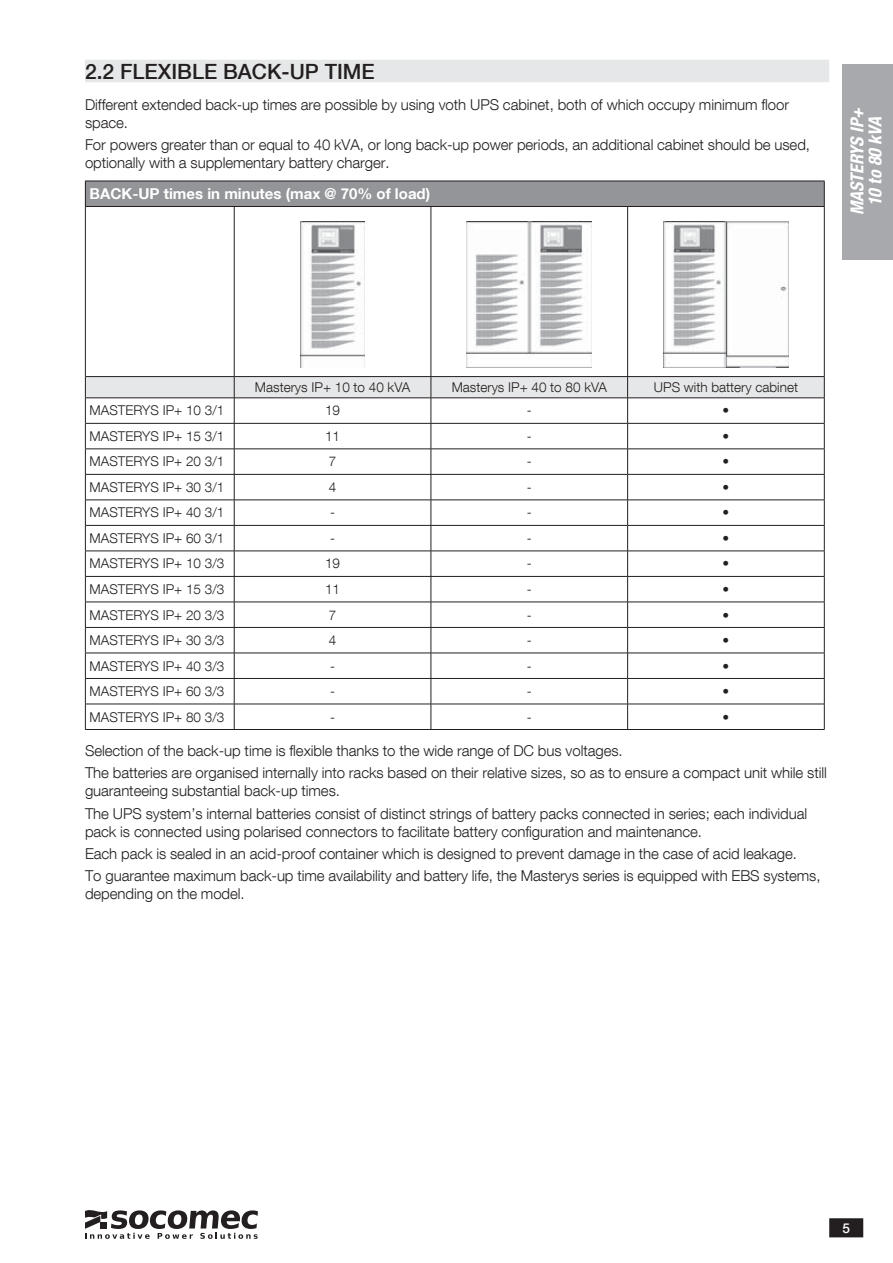
<style>
.page{position:relative;width:893px;height:1263px;background:#fff}
.page>*{position:absolute;margin:0;border:0;box-sizing:border-box;transform-origin:0 0}
.t1{font:500 21px "Helvetica Neue LT Com";color:#231f20}
.t2{font:italic 700 condensed 18px/18px "Helvetica Neue LT Com";color:#fff;text-align:center}
.t3{font:300 15px/22.2px "Helvetica Neue LT Com";letter-spacing:-.005em;color:#231f20}
.t4{font:700 15px "Helvetica Neue LT Com";color:#fff}
.t5{font:300 13.5px "Helvetica Neue LT Com";color:#231f20}
.t6{font:500 13.5px "Helvetica Neue LT Com";color:#fff}
</style>
<div class="page">
<div style="left:85px;top:60px;width:744px;height:22px;background:#e6e7e8"></div>
<div style="left:85px;top:181px;width:739px;height:26px;background:#939598"></div>
<hr style="left:85px;top:181px;width:149px;height:1px;background:#231f20">
<svg style="left:85px;top:181px;width:1px;height:25px"></svg>
<hr style="left:234px;top:181px;width:591px;height:1px;background:#231f20">
<svg style="left:824px;top:181px;width:1px;height:25px"></svg>
<hr style="left:85px;top:207px;width:1px;height:169px;background:#231f20">
<hr style="left:824px;top:207px;width:1px;height:169px;background:#231f20">
<hr style="left:85px;top:376px;width:149px;height:1px;background:#231f20">
<hr style="left:234px;top:376px;width:590px;height:1px;background:#231f20">
<hr style="left:85px;top:729px;width:739px;height:1px;background:#231f20">
<hr style="left:234px;top:207px;width:1px;height:169px;background:#231f20">
<hr style="left:431px;top:207px;width:1px;height:169px;background:#231f20">
<hr style="left:627px;top:207px;width:1px;height:169px;background:#231f20">
<svg style="left:85px;top:377px;width:740px;height:352px"></svg>
<hr style="left:85px;top:206px;width:739px;height:1px;background:#231f20">
<img style="left:301px;top:222px;width:63px;height:146px">
<img style="left:466px;top:222px;width:126px;height:146px">
<img style="left:663px;top:222px;width:125px;height:145px">
<div style="left:842px;top:64px;width:51px;height:195px;background:#a7a9ac"></div>
<svg style="left:85px;top:1210px;width:173px;height:29px"></svg>
<div style="left:100px;top:1222px;width:7px;height:7px;background:#231f20"></div>
<div style="left:830px;top:1219px;width:32px;height:18px;background:#231f20"></div>
<div style="left:829px;top:1218px;width:34px;height:19px;border:2px solid #231f20"></div>
<h1 class="t1" style="left:85px;top:64px;width:291px">2.2 FLEXIBLE BACK-UP TIME</h1>
<p class="t3" style="left:85px;top:97px;width:706px;line-height:18px">Different extended back-up times are possible by using voth UPS cabinet, both of which occupy minimum floor space.</p>
<p class="t3" style="left:85px;top:138px;width:726px;line-height:18px">For powers greater than or equal to 40 kVA, or long back-up power periods, an additional cabinet should be used, optionally with a supplementary battery charger.</p>
<p class="t4" style="left:90px;top:188px;width:342px">BACK-UP times in minutes (max @ 70% of load)</p>
<p class="t2" style="left:851px;top:215px;width:109px;rotate:-90deg">MASTERYS IP+<br>10 to 80 kVA</p>
<p class="t5" style="left:255px;top:382px;width:157px">Masterys IP+ 10 to 40 kVA</p>
<p class="t5" style="left:452px;top:382px;width:157px">Masterys IP+ 40 to 80 kVA</p>
<p class="t5" style="left:654px;top:382px;width:146px">UPS with battery cabinet</p>
<p class="t5" style="left:90px;top:406px;width:136px">MASTERYS IP+ 10 3/1</p>
<p class="t5" style="left:325px;top:406px;width:17px">19</p>
<p class="t5" style="left:527px;top:406px;width:6px">-</p>
<p class="t5" style="left:722px;top:406px;width:8px">•</p>
<p class="t5" style="left:90px;top:431px;width:136px">MASTERYS IP+ 15 3/1</p>
<p class="t5" style="left:325px;top:431px;width:17px">11</p>
<p class="t5" style="left:527px;top:431px;width:6px">-</p>
<p class="t5" style="left:722px;top:431px;width:8px">•</p>
<p class="t5" style="left:90px;top:457px;width:136px">MASTERYS IP+ 20 3/1</p>
<p class="t5" style="left:329px;top:457px;width:9px">7</p>
<p class="t5" style="left:527px;top:457px;width:6px">-</p>
<p class="t5" style="left:722px;top:457px;width:8px">•</p>
<p class="t5" style="left:90px;top:482px;width:136px">MASTERYS IP+ 30 3/1</p>
<p class="t5" style="left:329px;top:482px;width:9px">4</p>
<p class="t5" style="left:527px;top:482px;width:6px">-</p>
<p class="t5" style="left:722px;top:482px;width:8px">•</p>
<p class="t5" style="left:90px;top:508px;width:136px">MASTERYS IP+ 40 3/1</p>
<p class="t5" style="left:330px;top:508px;width:6px">-</p>
<p class="t5" style="left:527px;top:508px;width:6px">-</p>
<p class="t5" style="left:722px;top:508px;width:8px">•</p>
<p class="t5" style="left:90px;top:533px;width:136px">MASTERYS IP+ 60 3/1</p>
<p class="t5" style="left:330px;top:533px;width:6px">-</p>
<p class="t5" style="left:527px;top:533px;width:6px">-</p>
<p class="t5" style="left:722px;top:533px;width:8px">•</p>
<p class="t5" style="left:90px;top:559px;width:136px">MASTERYS IP+ 10 3/3</p>
<p class="t5" style="left:325px;top:559px;width:17px">19</p>
<p class="t5" style="left:527px;top:559px;width:6px">-</p>
<p class="t5" style="left:722px;top:559px;width:8px">•</p>
<p class="t5" style="left:90px;top:584px;width:136px">MASTERYS IP+ 15 3/3</p>
<p class="t5" style="left:325px;top:584px;width:17px">11</p>
<p class="t5" style="left:527px;top:584px;width:6px">-</p>
<p class="t5" style="left:722px;top:584px;width:8px">•</p>
<p class="t5" style="left:90px;top:610px;width:136px">MASTERYS IP+ 20 3/3</p>
<p class="t5" style="left:329px;top:610px;width:9px">7</p>
<p class="t5" style="left:527px;top:610px;width:6px">-</p>
<p class="t5" style="left:722px;top:610px;width:8px">•</p>
<p class="t5" style="left:90px;top:635px;width:136px">MASTERYS IP+ 30 3/3</p>
<p class="t5" style="left:329px;top:635px;width:9px">4</p>
<p class="t5" style="left:527px;top:635px;width:6px">-</p>
<p class="t5" style="left:722px;top:635px;width:8px">•</p>
<p class="t5" style="left:90px;top:661px;width:136px">MASTERYS IP+ 40 3/3</p>
<p class="t5" style="left:330px;top:661px;width:6px">-</p>
<p class="t5" style="left:527px;top:661px;width:6px">-</p>
<p class="t5" style="left:722px;top:661px;width:8px">•</p>
<p class="t5" style="left:90px;top:686px;width:136px">MASTERYS IP+ 60 3/3</p>
<p class="t5" style="left:330px;top:686px;width:6px">-</p>
<p class="t5" style="left:527px;top:686px;width:6px">-</p>
<p class="t5" style="left:722px;top:686px;width:8px">•</p>
<p class="t5" style="left:90px;top:712px;width:136px">MASTERYS IP+ 80 3/3</p>
<p class="t5" style="left:330px;top:712px;width:6px">-</p>
<p class="t5" style="left:527px;top:712px;width:6px">-</p>
<p class="t5" style="left:722px;top:712px;width:8px">•</p>
<p class="t3" style="left:85px;top:742px;width:743px">Selection of the back-up time is flexible thanks to the wide range of DC bus voltages.<br>The batteries are organised internally into racks based on their relative sizes, so as to ensure a compact unit while still</p>
<p class="t3" style="left:85px;top:782px;width:724px">guaranteeing substantial back-up times.<br>The UPS system’s internal batteries consist of distinct strings of battery packs connected in series; each individual</p>
<p class="t3" style="left:85px;top:822px;width:737px">pack is connected using polarised connectors to facilitate battery configuration and maintenance.<br>Each pack is sealed in an acid-proof container which is designed to prevent damage in the case of acid leakage.<br>To guarantee maximum back-up time availability and battery life, the Masterys series is equipped with EBS systems,</p>
<p class="t3" style="left:85px;top:885px;width:161px">depending on the model.</p>
<p class="t6" style="left:842px;top:1223px;width:9px">5</p>
</div>
